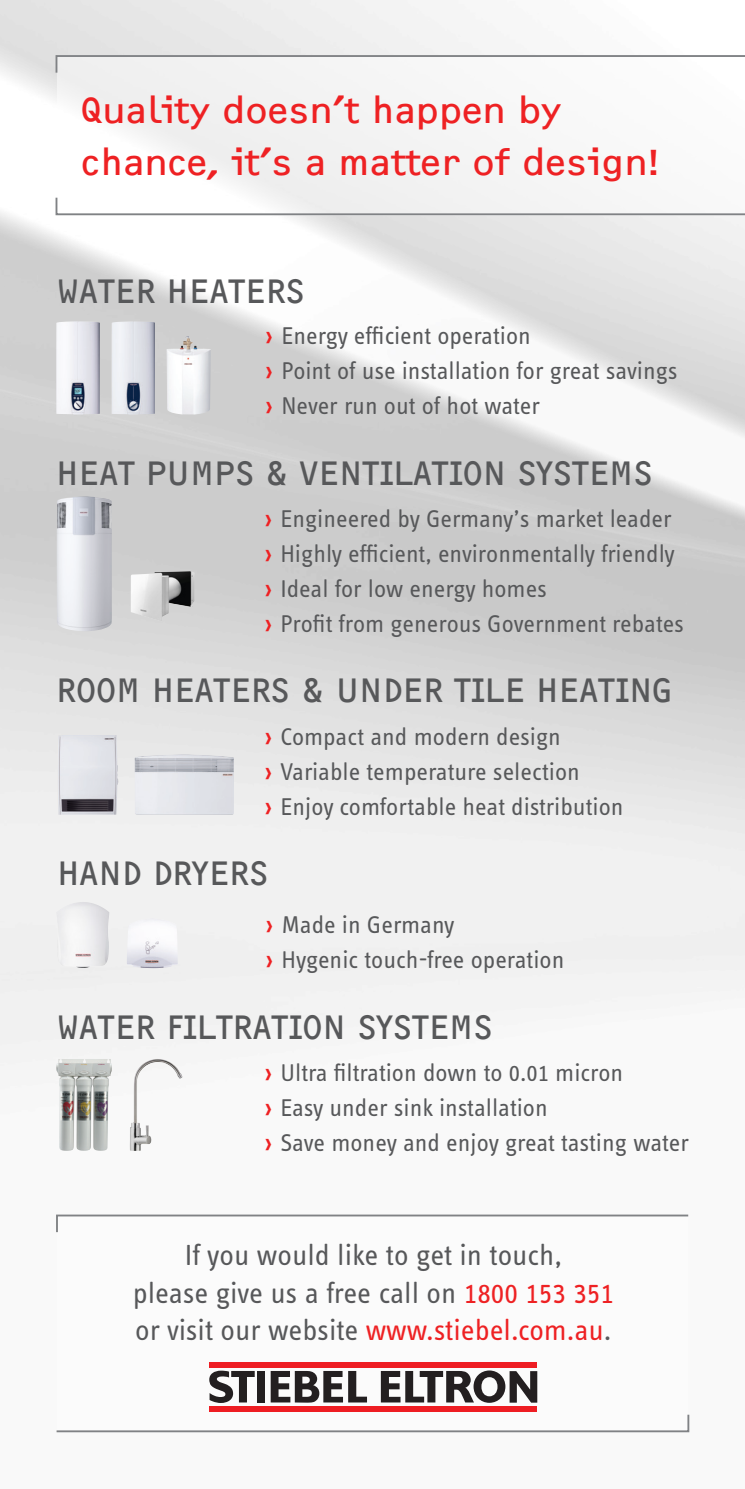
<style>
.page{position:relative;width:745px;height:1489px;background:#fff}
.page>*{position:absolute;margin:0;border:0;box-sizing:border-box;transform-origin:0 0}
.t1{font:37.5px/52.5px "F2 FOCR Bczyk Com";color:#ee2123}
.t2{font:35px "F2 FOCR Bczyk Com";color:#57585a}
.t3{font:30px/37.5px "STE Info Text";color:#57585a;text-align:center}
.t4{font:25px "STE Info Text";color:#57585a}
.s1{font-family:"F2 FOCR Bczyk Com";color:#ee2123}
.s2{color:#ee2123}
</style>
<div class="page">
<img style="left:0;top:0;width:744px;height:1433px">
<div style="left:57px;top:55px;width:687px;height:160px;background:#f5f5f5"></div>
<svg style="left:55px;top:54px;width:689px;height:20px"></svg>
<svg style="left:55px;top:196px;width:689px;height:20px"></svg>
<img style="left:56px;top:321px;width:44px;height:93px">
<img style="left:166px;top:336px;width:22px;height:43px">
<img style="left:111px;top:321px;width:44px;height:93px">
<img style="left:57px;top:496px;width:55px;height:135px">
<img style="left:131px;top:571px;width:63px;height:50px">
<div style="left:57px;top:1216px;width:630px;height:214px;background:#fff"></div>
<img style="left:57px;top:734px;width:61px;height:80px">
<img style="left:134px;top:754px;width:100px;height:60px">
<img style="left:56px;top:1058px;width:53px;height:27px">
<svg style="left:144px;top:1058px;width:13px;height:4px"></svg>
<svg style="left:55px;top:1213px;width:634px;height:20px"></svg>
<div style="left:209px;top:1361px;width:328px;height:6px;background:#ee1d23"></div>
<div style="left:209px;top:1405px;width:328px;height:6px;background:#ee1d23"></div>
<svg style="left:270px;top:1370px;width:97px;height:32px"></svg>
<div style="left:257px;top:1370px;width:8px;height:32px;background:#231f20"></div>
<svg style="left:380px;top:1370px;width:157px;height:32px"></svg>
<svg style="left:209px;top:1370px;width:45px;height:32px"></svg>
<svg style="left:55px;top:1412px;width:634px;height:20px"></svg>
<img style="left:56px;top:901px;width:27px;height:12px">
<img style="left:127px;top:918px;width:51px;height:50px">
<p class="t1" style="left:81px;top:84px;width:579px">Quality doesn’t happen by chance, it’s a matter of design!</p>
<p class="t2" style="left:57px;top:271px;width:249px">WATER HEATERS</p>
<p class="t4" style="left:266px;top:321px;width:266px"><span class="s1">›</span> Energy efficient operation</p>
<p class="t4" style="left:266px;top:356px;width:413px"><span class="s1">›</span> Point of use installation for great savings</p>
<p class="t4" style="left:266px;top:391px;width:275px"><span class="s1">›</span> Never run out of hot water</p>
<p class="t2" style="left:56px;top:453px;width:597px">HEAT PUMPS &amp; VENTILATION SYSTEMS</p>
<p class="t4" style="left:265px;top:504px;width:408px"><span class="s1">›</span> Engineered by Germany’s market leader</p>
<p class="t4" style="left:265px;top:539px;width:411px"><span class="s1">›</span> Highly efficient, environmentally friendly</p>
<p class="t4" style="left:265px;top:574px;width:283px"><span class="s1">›</span> Ideal for low energy homes</p>
<p class="t4" style="left:265px;top:609px;width:420px"><span class="s1">›</span> Profit from generous Government rebates</p>
<p class="t2" style="left:56px;top:669px;width:618px">ROOM HEATERS &amp; UNDER TILE HEATING</p>
<p class="t4" style="left:265px;top:722px;width:297px"><span class="s1">›</span> Compact and modern design</p>
<p class="t4" style="left:265px;top:757px;width:316px"><span class="s1">›</span> Variable temperature selection</p>
<p class="t4" style="left:265px;top:792px;width:360px"><span class="s1">›</span> Enjoy comfortable heat distribution</p>
<p class="t2" style="left:57px;top:852px;width:212px">HAND DRYERS</p>
<p class="t4" style="left:266px;top:910px;width:190px"><span class="s1">›</span> Made in Germany</p>
<p class="t4" style="left:266px;top:945px;width:299px"><span class="s1">›</span> Hygenic touch-free operation</p>
<p class="t2" style="left:57px;top:1007px;width:436px">WATER FILTRATION SYSTEMS</p>
<p class="t4" style="left:265px;top:1058px;width:359px"><span class="s1">›</span> Ultra filtration down to 0.01 micron</p>
<p class="t4" style="left:265px;top:1093px;width:284px"><span class="s1">›</span> Easy under sink installation</p>
<p class="t4" style="left:265px;top:1128px;width:425px"><span class="s1">›</span> Save money and enjoy great tasting water</p>
<p class="t3" style="left:133px;top:1236px;width:482px">If you would like to get in touch,<br>please give us a free call on <span class="s2">1800 153 351 </span>or visit our website <span class="s2">www.stiebel.com.au</span>.</p>
</div>
